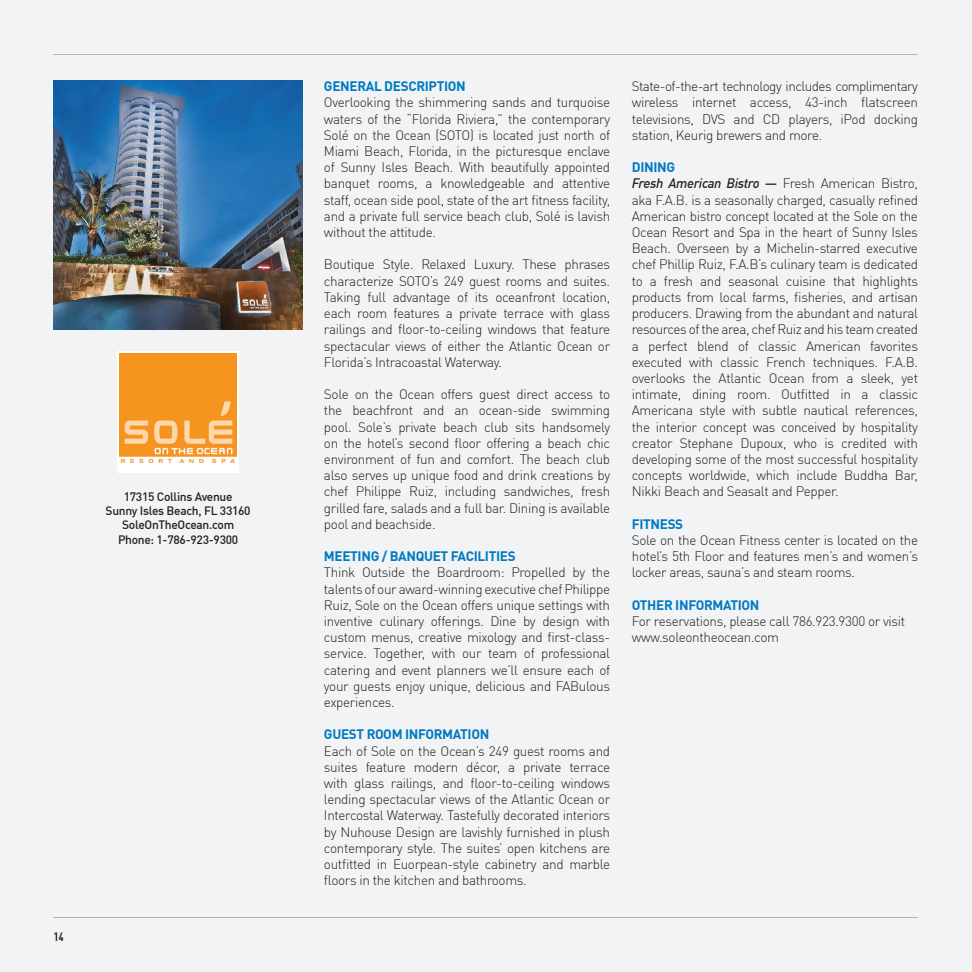
<style>
.page{position:relative;width:972px;height:972px;background:#f2f3f4}
.page>*{position:absolute;margin:0;border:0;box-sizing:border-box;transform-origin:0 0}
.t1{font:300 13.5px/16.2px "DIN Offc";letter-spacing:-.025em;color:#231f20;text-align:justify}
.t2{font:700 13.5px "DIN Offc";letter-spacing:-.025em;color:#0079c2}
.t3{font:500 12px "DIN Offc";letter-spacing:-.025em;color:#231f20}
.t4{font:700 12px "DIN Cond";color:#231f20}
.s1{font-weight:500;font-style:italic}
</style>
<div class="page">
<img style="left:54px;top:81px;width:248px;height:248px">
<div style="left:117px;top:351px;width:122px;height:121px;background:#fff"></div>
<img style="left:120px;top:353px;width:116px;height:110px">
<hr style="left:54px;top:54px;width:864px;height:1px;background:#b2b3b7">
<hr style="left:54px;top:917px;width:864px;height:1px;background:#b2b3b7">
<p class="t3" style="left:124px;top:489px;width:110px">17315 Collins Avenue</p>
<p class="t3" style="left:106px;top:503px;width:147px">Sunny Isles Beach, FL 33160</p>
<p class="t3" style="left:122px;top:517px;width:114px">SoleOnTheOcean.com</p>
<p class="t3" style="left:118px;top:532px;width:122px">Phone: 1-786-923-9300</p>
<p class="t4" style="left:54px;top:929px;width:11px">14</p>
<p class="t2" style="left:324px;top:78px;width:143px">GENERAL DESCRIPTION</p>
<p class="t1" style="left:324px;top:94px;width:288px">Overlooking the shimmering sands and turquoise waters of the “Florida Riviera,” the contemporary Solé on the Ocean (SOTO) is located just north of Miami Beach, Florida, in the picturesque enclave of Sunny Isles Beach. With beautifully appointed banquet rooms, a knowledgeable and attentive staff, ocean side pool, state of the art fitness facility, and a private full service beach club, Solé is lavish without the attitude.</p>
<p class="t1" style="left:324px;top:256px;width:288px">Boutique Style. Relaxed Luxury. These phrases characterize SOTO’s 249 guest rooms and suites.<br>Taking full advantage of its oceanfront location, each room features a private terrace with glass railings and floor-to-ceiling windows that feature spectacular views of either the Atlantic Ocean or Florida’s Intracoastal Waterway.</p>
<p class="t1" style="left:324px;top:386px;width:288px">Sole on the Ocean offers guest direct access to the beachfront and an ocean-side swimming pool. Sole’s private beach club sits handsomely on the hotel’s second floor offering a beach chic environment of fun and comfort. The beach club also serves up unique food and drink creations by chef Philippe Ruiz, including sandwiches, fresh grilled fare, salads and a full bar. Dining is available pool and beachside.</p>
<p class="t2" style="left:324px;top:547px;width:193px">MEETING / BANQUET FACILITIES</p>
<p class="t1" style="left:324px;top:564px;width:288px">Think Outside the Boardroom: Propelled by the talents of our award-winning executive chef Philippe Ruiz, Sole on the Ocean offers unique settings with inventive culinary offerings. Dine by design with custom menus, creative mixology and first-class&shy;service. Together, with our team of professional catering and event planners we’ll ensure each of your guests enjoy unique, delicious and FABulous experiences.</p>
<p class="t2" style="left:324px;top:726px;width:167px">GUEST ROOM INFORMATION</p>
<p class="t1" style="left:324px;top:742px;width:288px">Each of Sole on the Ocean’s 249 guest rooms and suites feature modern décor, a private terrace with glass railings, and floor-to-ceiling windows lending spectacular views of the Atlantic Ocean or Intercostal Waterway. Tastefully decorated interiors by Nuhouse Design are lavishly furnished in plush contemporary style. The suites’ open kitchens are outfitted in Euorpean-style cabinetry and marble floors in the kitchen and bathrooms.</p>
<p class="t1" style="left:632px;top:78px;width:288px">State-of-the-art technology includes complimentary wireless internet access, 43-inch flatscreen televisions, DVS and CD players, iPod docking station, Keurig brewers and more.</p>
<p class="t2" style="left:632px;top:159px;width:45px">DINING</p>
<p class="t1" style="left:632px;top:175px;width:288px"><span class="s1">Fresh American Bistro —</span> Fresh American Bistro, aka F.A.B. is a seasonally charged, casually refined American bistro concept located at the Sole on the Ocean Resort and Spa in the heart of Sunny Isles Beach. Overseen by a Michelin-starred executive chef Phillip Ruiz, F.A.B’s culinary team is dedicated to a fresh and seasonal cuisine that highlights products from local farms, fisheries, and artisan producers. Drawing from the abundant and natural resources of the area, chef Ruiz and his team created a perfect blend of classic American favorites executed with classic French techniques. F.A.B. overlooks the Atlantic Ocean from a sleek, yet intimate, dining room. Outfitted in a classic Americana style with subtle nautical references, the interior concept was conceived by hospitality creator Stephane Dupoux, who is credited with developing some of the most successful hospitality concepts worldwide, which include Buddha Bar, Nikki Beach and Seasalt and Pepper.</p>
<p class="t2" style="left:632px;top:515px;width:53px">FITNESS</p>
<p class="t1" style="left:632px;top:532px;width:288px">Sole on the Ocean Fitness center is located on the hotel’s 5th Floor and features men’s and women’s locker areas, sauna’s and steam rooms.</p>
<p class="t2" style="left:632px;top:596px;width:129px">OTHER INFORMATION</p>
<p class="t1" style="left:632px;top:613px;width:275px">For reservations, please call 786.923.9300 or visit www.soleontheocean.com</p>
</div>
